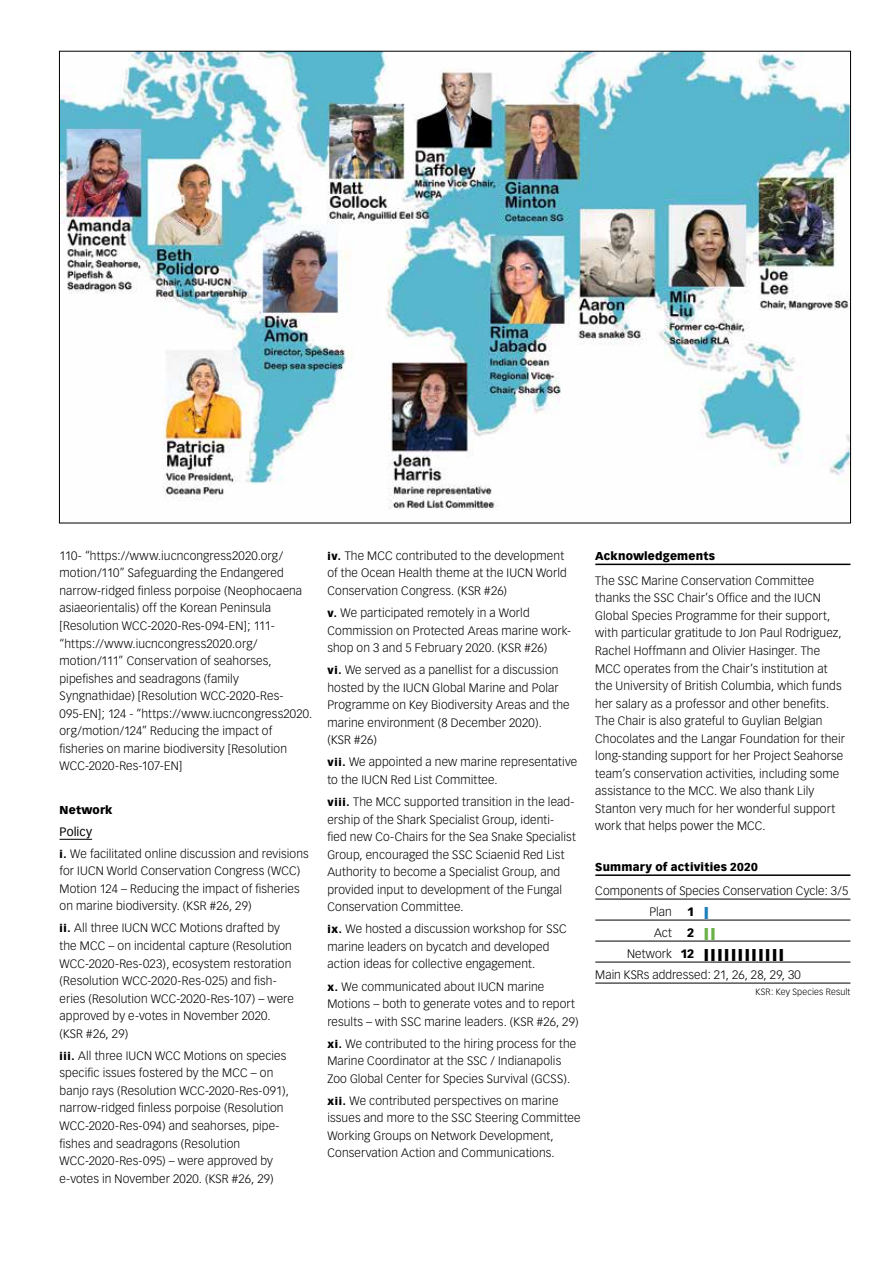
<style>
.page{position:relative;width:893px;height:1263px;background:#fff}
.page>*{position:absolute;margin:0;border:0;box-sizing:border-box;transform-origin:0 0}
.t1{font:300 12px/17.5px "Vectora LH";letter-spacing:.01em;color:#000}
.t2{font:900 12px "Vectora LH";color:#000}
.t3{font:900 12px "Vectora LH";color:#68b146;scale:2.2 1}
.t4{font:900 11.25px "Vectora LH";letter-spacing:.015em;color:#000}
.t5{font:300 9px "Vectora LH";letter-spacing:.015em;color:#000}
.s1{font-weight:400}
.s2{font-weight:900;font-size:10.5px}
.s3{color:#1f7fbd}
.s4{color:#000}
.s5{font-weight:300}
</style>
<div class="page">
<hr style="left:60px;top:839px;width:32px;height:1px;background:#000">
<hr style="left:595px;top:564px;width:255px;height:1px;background:#000">
<hr style="left:595px;top:874px;width:255px;height:2px;background:#000">
<hr style="left:595px;top:899px;width:255px;height:1px;background:#000">
<hr style="left:595px;top:920px;width:255px;height:1px;background:#000">
<hr style="left:595px;top:941px;width:255px;height:1px;background:#000">
<hr style="left:595px;top:962px;width:255px;height:1px;background:#000">
<hr style="left:595px;top:983px;width:255px;height:1px;background:#000">
<img style="left:61px;top:53px;width:788px;height:457px">
<p class="t1" style="left:60px;top:547px;width:254px">110- “https://www.iucncongress2020.org/ motion/110” Safeguarding the Endangered narrow-ridged finless porpoise (Neophocaena asiaeorientalis) off the Korean Peninsula [Resolution WCC-2020-Res-094-EN]; 111- “https://www.iucncongress2020.org/ motion/111” Conservation of seahorses, pipefishes and seadragons (family Syngnathidae) [Resolution WCC-2020-Res-095-EN]; 124 - “https://www.iucncongress2020. org/motion/124” Reducing the impact of fisheries on marine biodiversity [Resolution WCC-2020-Res-107-EN]</p>
<p class="t4" style="left:60px;top:803px;width:55px">Network</p>
<p class="t1" style="left:60px;top:820px;width:251px;line-height:22px"><span class="s1">Policy<br></span><span class="s2">i.</span> We facilitated online discussion and revisions</p>
<p class="t1" style="left:60px;top:862px;width:242px;text-align:justify">for IUCN World Conservation Congress (WCC)<br>Motion 124 – Reducing the impact of fisheries on marine biodiversity. (KSR #26, 29)</p>
<p class="t1" style="left:60px;top:919px;width:236px"><span class="s2">ii.</span> All three IUCN WCC Motions drafted by the MCC – on incidental capture (Resolution WCC-2020-Res-023), ecosystem restoration (Resolution WCC-2020-Res-025) and fish&shy;eries (Resolution WCC-2020-Res-107) – were approved by e-votes in November 2020. (KSR #26, 29)</p>
<p class="t1" style="left:60px;top:1047px;width:231px"><span class="s2">iii.</span> All three IUCN WCC Motions on species specific issues fostered by the MCC – on banjo rays (Resolution WCC-2020-Res-091), narrow-ridged finless porpoise (Resolution WCC-2020-Res-094) and seahorses, pipe&shy;fishes and seadragons (Resolution WCC-2020-Res-095) – were approved by e-votes in November 2020. (KSR #26, 29)</p>
<p class="t1" style="left:327px;top:547px;width:241px"><span class="s2">iv.</span> The MCC contributed to the development of the Ocean Health theme at the IUCN World<br>Conservation Congress. (KSR #26)</p>
<p class="t1" style="left:327px;top:604px;width:245px"><span class="s2">v.</span> We participated remotely in a World<br>Commission on Protected Areas marine work&shy;shop on 3 and 5 February 2020. (KSR #26)</p>
<p class="t1" style="left:327px;top:661px;width:244px"><span class="s2">vi.</span> We served as a panellist for a discussion hosted by the IUCN Global Marine and Polar Programme on Key Biodiversity Areas and the marine environment (8 December 2020).<br>(KSR #26)</p>
<p class="t1" style="left:327px;top:753px;width:251px"><span class="s2">vii.</span> We appointed a new marine representative to the IUCN Red List Committee.</p>
<p class="t1" style="left:327px;top:793px;width:250px"><span class="s2">viii.</span> The MCC supported transition in the lead&shy;ership of the Shark Specialist Group, identi&shy;fied new Co-Chairs for the Sea Snake Specialist Group, encouraged the SSC Sciaenid Red List Authority to become a Specialist Group, and provided input to development of the Fungal Conservation Committee.</p>
<p class="t1" style="left:327px;top:920px;width:241px"><span class="s2">ix.</span> We hosted a discussion workshop for SSC marine leaders on bycatch and developed action ideas for collective engagement.</p>
<p class="t1" style="left:327px;top:978px;width:253px"><span class="s2">x.</span> We communicated about IUCN marine<br>Motions – both to generate votes and to report results – with SSC marine leaders. (KSR #26, 29)</p>
<p class="t1" style="left:327px;top:1035px;width:250px"><span class="s2">xi.</span> We contributed to the hiring process for the<br>Marine Coordinator at the SSC / Indianapolis<br>Zoo Global Center for Species Survival (GCSS).</p>
<p class="t1" style="left:327px;top:1092px;width:255px"><span class="s2">xii.</span> We contributed perspectives on marine issues and more to the SSC Steering Committee Working Groups on Network Development, Conservation Action and Communications.</p>
<p class="t4" style="left:595px;top:549px;width:121px">Acknowledgements</p>
<p class="t1" style="left:595px;top:572px;width:251px">The SSC Marine Conservation Committee thanks the SSC Chair’s Office and the IUCN Global Species Programme for their support, with particular gratitude to Jon Paul Rodriguez, Rachel Hoffmann and Olivier Hasinger. The MCC operates from the Chair’s institution at the University of British Columbia, which funds her salary as a professor and other benefits.<br>The Chair is also grateful to Guylian Belgian Chocolates and the Langar Foundation for their long-standing support for her Project Seahorse team’s conservation activities, including some assistance to the MCC. We also thank Lily Stanton very much for her wonderful support work that helps power the MCC.</p>
<p class="t4" style="left:595px;top:859px;width:164px">Summary of activities 2020</p>
<p class="t1" style="left:649px;top:880px;width:200px;line-height:21px;text-indent:-54px">Components of Species Conservation Cycle: 3/5<br>Plan</p>
<p class="t2" style="left:687px;top:904px;width:23px">1 <span class="s3">|</span></p>
<p class="t1" style="left:654px;top:924px;width:19px">Act</p>
<p class="t3" style="left:687px;top:925px;width:15px"><span class="s4">2</span> ||</p>
<p class="t2" style="left:627px;top:946px;width:159px"><span class="s5">Network</span> 12 ||||||||||||</p>
<p class="t1" style="left:595px;top:966px;width:207px">Main KSRs addressed: 21, 26, 28, 29, 30</p>
<p class="t5" style="left:756px;top:987px;width:96px">KSR: Key Species Result</p>
</div>
